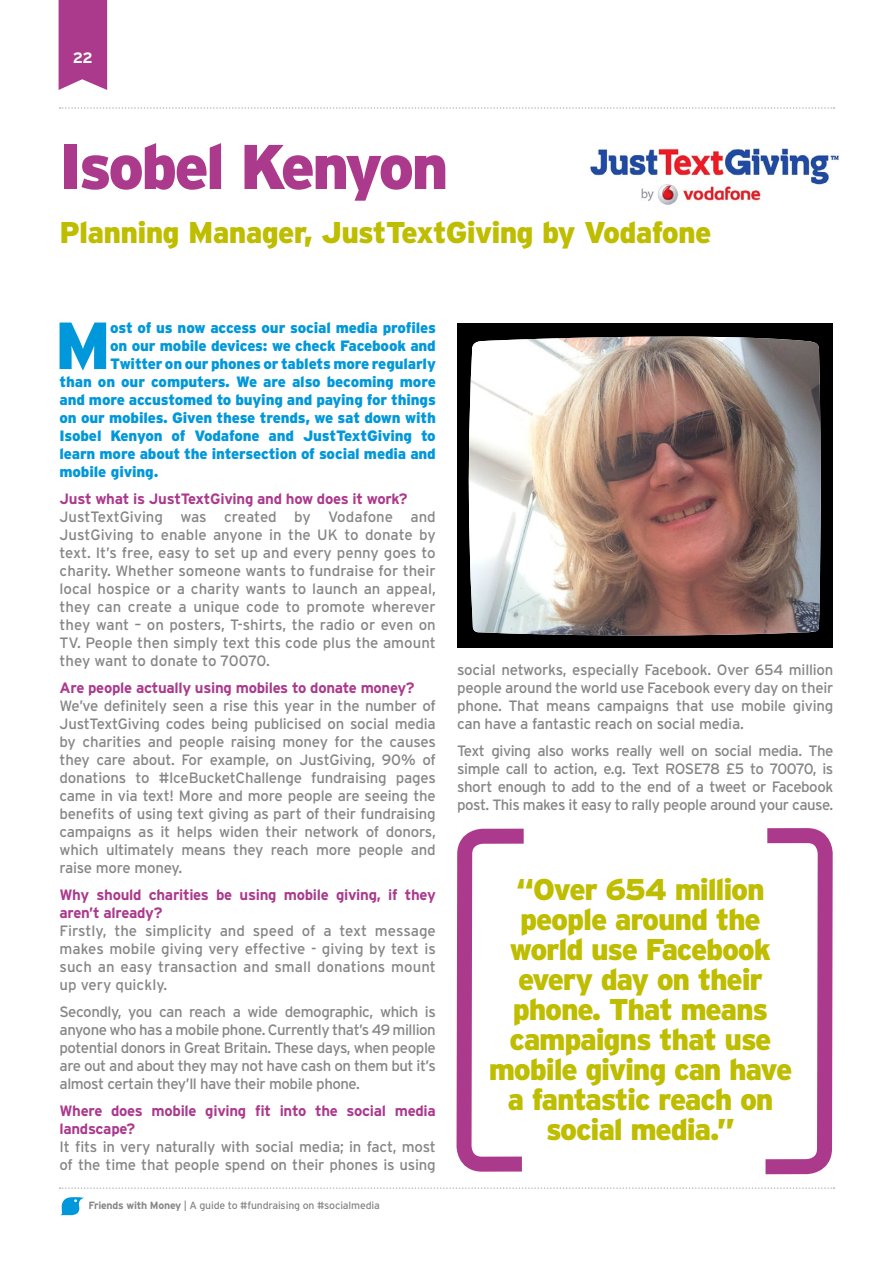
<style>
.page{position:relative;width:893px;height:1263px;background:#fff}
.page>*{position:absolute;margin:0;border:0;box-sizing:border-box;transform-origin:0 0}
.t1{font:900 66.45px "Interstate";color:#0098da}
.t2{font:900 63px "Interstate";letter-spacing:-.045em;color:#ab3a8d}
.t3{font:900 30px/30px "Interstate";letter-spacing:-.04em;color:#bebd00;text-align:center}
.t4{font:15px/18px "Interstate";letter-spacing:-.015em;color:#878686;text-align:justify}
.t5{font:900 15px "Interstate";letter-spacing:-.01em;color:#0098da}
.t6{font:700 15px/18px "Interstate";letter-spacing:-.02em;color:#ab3a8d}
.t7{font:700 15px "Interstate";color:#fff}
.t8{font:10.5px "Interstate";letter-spacing:-.015em;color:#878686}
.s1{font-weight:700}
</style>
<div class="page">
<div style="left:457px;top:324px;width:376px;height:324px;background:#000"></div>
<img style="left:469px;top:337px;width:352px;height:299px">
<img style="left:590px;top:148px;width:249px;height:57px">
<svg style="left:60px;top:107px;width:774px;height:2px"></svg>
<svg style="left:60px;top:828px;width:775px;height:361px"></svg>
<svg style="left:60px;top:1197px;width:24px;height:18px"></svg>
<div style="left:59px;top:0;width:48px;height:90px;background:#ab3a8d"></div>
<p class="t7" style="left:70px;top:49px;width:21px">22</p>
<p class="t7" style="left:73px;top:49px;width:21px">22</p>
<h2 class="t2" style="left:60px;top:131px;width:391px">Isobel Kenyon</h2>
<h3 class="t3" style="left:60px;top:217px;width:653px">Planning Manager, JustTextGiving by Vodafone</h3>
<h1 class="t1" style="left:55px;top:308px;width:58px">M</h1>
<p class="t5" style="left:110px;top:319px;width:327px">ost of us now access our social media profiles</p>
<p class="t5" style="left:110px;top:337px;width:327px">on our mobile devices: we check Facebook and</p>
<p class="t5" style="left:110px;top:355px;width:327px">Twitter on our phones or tablets more regularly</p>
<p class="t5" style="left:60px;top:373px;width:378px">than on our computers. We are also becoming more</p>
<p class="t5" style="left:60px;top:391px;width:378px">and more accustomed to buying and paying for things</p>
<p class="t5" style="left:60px;top:409px;width:378px">on our mobiles. Given these trends, we sat down with</p>
<p class="t5" style="left:60px;top:427px;width:378px">Isobel Kenyon of Vodafone and JustTextGiving to</p>
<p class="t5" style="left:60px;top:445px;width:378px">learn more about the intersection of social media and</p>
<p class="t5" style="left:60px;top:463px;width:100px">mobile giving.</p>
<p class="t6" style="left:60px;top:490px;width:350px">Just what is JustTextGiving and how does it work?</p>
<p class="t4" style="left:60px;top:508px;width:378px">JustTextGiving was created by Vodafone and JustGiving to enable anyone in the UK to donate by text. It’s free, easy to set up and every penny goes to charity. Whether someone wants to fundraise for their local hospice or a charity wants to launch an appeal, they can create a unique code to promote wherever they want – on posters, T-shirts, the radio or even on TV. People then simply text this code plus the amount they want to donate to 70070.</p>
<p class="t6" style="left:60px;top:679px;width:357px">Are people actually using mobiles to donate money?</p>
<p class="t4" style="left:60px;top:697px;width:378px">We’ve definitely seen a rise this year in the number of JustTextGiving codes being publicised on social media by charities and people raising money for the causes they care about. For example, on JustGiving, 90% of donations to #IceBucketChallenge fundraising pages came in via text! More and more people are seeing the benefits of using text giving as part of their fundraising campaigns as it helps widen their network of donors, which ultimately means they reach more people and raise more money.</p>
<p class="t6" style="left:60px;top:886px;width:378px">Why should charities be using mobile giving, if they aren’t already?</p>
<p class="t4" style="left:60px;top:922px;width:378px">Firstly, the simplicity and speed of a text message makes mobile giving very effective - giving by text is such an easy transaction and small donations mount up very quickly.</p>
<p class="t4" style="left:60px;top:1003px;width:378px">Secondly, you can reach a wide demographic, which is anyone who has a mobile phone. Currently that’s 49 million potential donors in Great Britain. These days, when people are out and about they may not have cash on them but it’s almost certain they’ll have their mobile phone.</p>
<p class="t6" style="left:60px;top:1102px;width:378px">Where does mobile giving fit into the social media landscape?</p>
<p class="t4" style="left:60px;top:1138px;width:378px">It fits in very naturally with social media; in fact, most of the time that people spend on their phones is using</p>
<p class="t8" style="left:88px;top:1199px;width:293px"><span class="s1">Friends with Money</span> | A guide to #fundraising on #socialmedia</p>
<p class="t4" style="left:457px;top:661px;width:378px">social networks, especially Facebook. Over 654 million people around the world use Facebook every day on their phone. That means campaigns that use mobile giving can have a fantastic reach on social media.</p>
<p class="t4" style="left:457px;top:742px;width:378px">Text giving also works really well on social media. The simple call to action, e.g. Text ROSE78 £5 to 70070, is short enough to add to the end of a tweet or Facebook post. This makes it easy to rally people around your cause.</p>
<h3 class="t3" style="left:489px;top:874px;width:305px">“Over 654 million people around the world use Facebook every day on their phone. That means campaigns that use mobile giving can have a fantastic reach on social media.”</h3>
</div>
